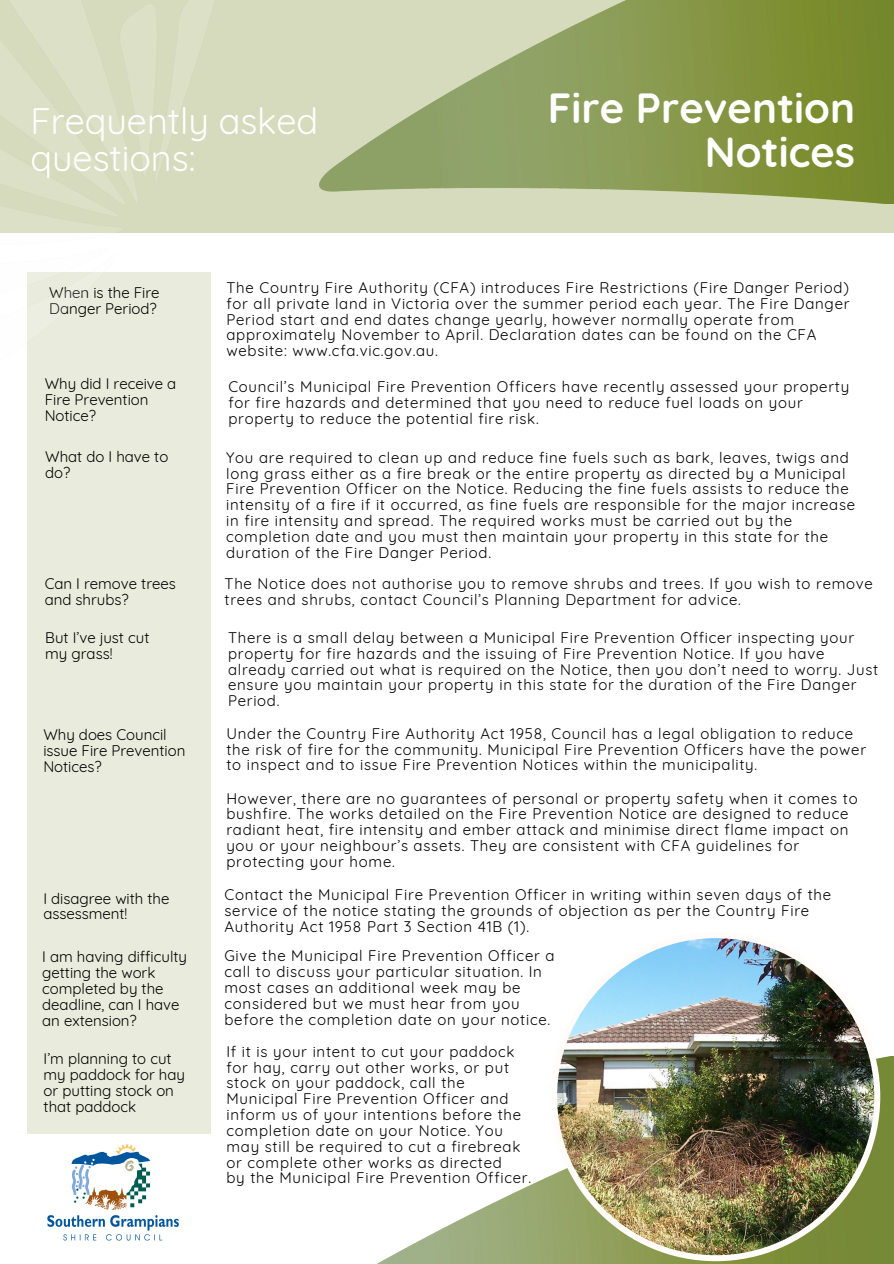
<style>
.page{position:relative;width:894px;height:1264px;background:#fff}
.page>*{position:absolute;margin:0;border:0;box-sizing:border-box;transform-origin:0 0}
.t1{font:700 42px/43.3px "Quicksand";color:#fff;text-align:right}
.t2{font:36px/36.9px "Quicksand";color:#fff}
.t3{font:15px/15.9px "Quicksand";letter-spacing:.05em;color:#000}
.t4{font:15px/15.9px "Quicksand";color:#000}
</style>
<div class="page">
<svg style="left:248px;top:0;width:645px;height:232px;background:#a8b47c"></svg>
<img style="left:206px;top:1056px;width:687px;height:207px">
<img style="left:47px;top:1143px;width:132px;height:98px">
<div style="left:27px;top:272px;width:183px;height:861px;background:#e9ecdc"></div>
<img style="left:551px;top:938px;width:329px;height:323px">
<img style="left:0;top:0;width:248px;height:397px">
<h2 class="t2" style="left:30px;top:102px;width:289px">Frequently asked questions:</h2>
<h1 class="t1" style="left:548px;top:86px;width:308px">Fire Prevention<br>Notices</h1>
<p class="t4" style="left:49px;top:284px;width:112px">When is the Fire<br>Danger Period?</p>
<p class="t3" style="left:226px;top:279px;width:624px">The Country Fire Authority (CFA) introduces Fire Restrictions (Fire Danger Period) for all private land in Victoria over the summer period each year. The Fire Danger Period start and end dates change yearly, however normally operate from approximately November to April. Declaration dates can be found on the CFA website: www.cfa.vic.gov.au.</p>
<p class="t4" style="left:45px;top:376px;width:133px">Why did I receive a<br>Fire Prevention<br>Notice?</p>
<p class="t3" style="left:228px;top:378px;width:622px">Council’s Municipal Fire Prevention Officers have recently assessed your property for fire hazards and determined that you need to reduce fuel loads on your property to reduce the potential fire risk.</p>
<p class="t4" style="left:45px;top:448px;width:125px">What do I have to do?</p>
<p class="t3" style="left:226px;top:449px;width:630px">You are required to clean up and reduce fine fuels such as bark, leaves, twigs and long grass either as a fire break or the entire property as directed by a Municipal Fire Prevention Officer on the Notice. Reducing the fine fuels assists to reduce the intensity of a fire if it occurred, as fine fuels are responsible for the major increase in fire intensity and spread. The required works must be carried out by the completion date and you must then maintain your property in this state for the duration of the Fire Danger Period.</p>
<p class="t4" style="left:45px;top:575px;width:133px">Can I remove trees and shrubs?</p>
<p class="t3" style="left:224px;top:575px;width:649px">The Notice does not authorise you to remove shrubs and trees. If you wish to remove trees and shrubs, contact Council’s Planning Department for advice.</p>
<p class="t4" style="left:45px;top:629px;width:106px">But I’ve just cut my grass!</p>
<p class="t3" style="left:228px;top:629px;width:651px">There is a small delay between a Municipal Fire Prevention Officer inspecting your property for fire hazards and the issuing of Fire Prevention Notice. If you have already carried out what is required on the Notice, then you don’t need to worry. Just ensure you maintain your property in this state for the duration of the Fire Danger Period.</p>
<p class="t4" style="left:43px;top:726px;width:144px">Why does Council issue Fire Prevention<br>Notices?</p>
<p class="t3" style="left:226px;top:725px;width:641px">Under the Country Fire Authority Act 1958, Council has a legal obligation to reduce the risk of fire for the community. Municipal Fire Prevention Officers have the power to inspect and to issue Fire Prevention Notices within the municipality.</p>
<p class="t3" style="left:226px;top:790px;width:632px">However, there are no guarantees of personal or property safety when it comes to bushfire. The works detailed on the Fire Prevention Notice are designed to reduce radiant heat, fire intensity and ember attack and minimise direct flame impact on you or your neighbour’s assets. They are consistent with CFA guidelines for protecting your home.</p>
<p class="t4" style="left:43px;top:889px;width:128px">I disagree with the assessment!</p>
<p class="t3" style="left:224px;top:886px;width:608px">Contact the Municipal Fire Prevention Officer in writing within seven days of the service of the notice stating the grounds of objection as per the Country Fire<br>Authority Act 1958 Part 3 Section 41B (1).</p>
<p class="t4" style="left:42px;top:948px;width:146px">I am having difficulty getting the work completed by the deadline, can I have an extension?</p>
<p class="t3" style="left:224px;top:947px;width:331px">Give the Municipal Fire Prevention Officer a call to discuss your particular situation. In most cases an additional week may be considered but we must hear from you before the completion date on your notice.</p>
<p class="t4" style="left:44px;top:1050px;width:143px">I’m planning to cut my paddock for hay or putting stock on that paddock</p>
<p class="t3" style="left:226px;top:1043px;width:306px">If it is your intent to cut your paddock for hay, carry out other works, or put stock on your paddock, call the Municipal Fire Prevention Officer and inform us of your intentions before the completion date on your Notice. You may still be required to cut a firebreak or complete other works as directed<br>by the Municipal Fire Prevention Officer.</p>
</div>
